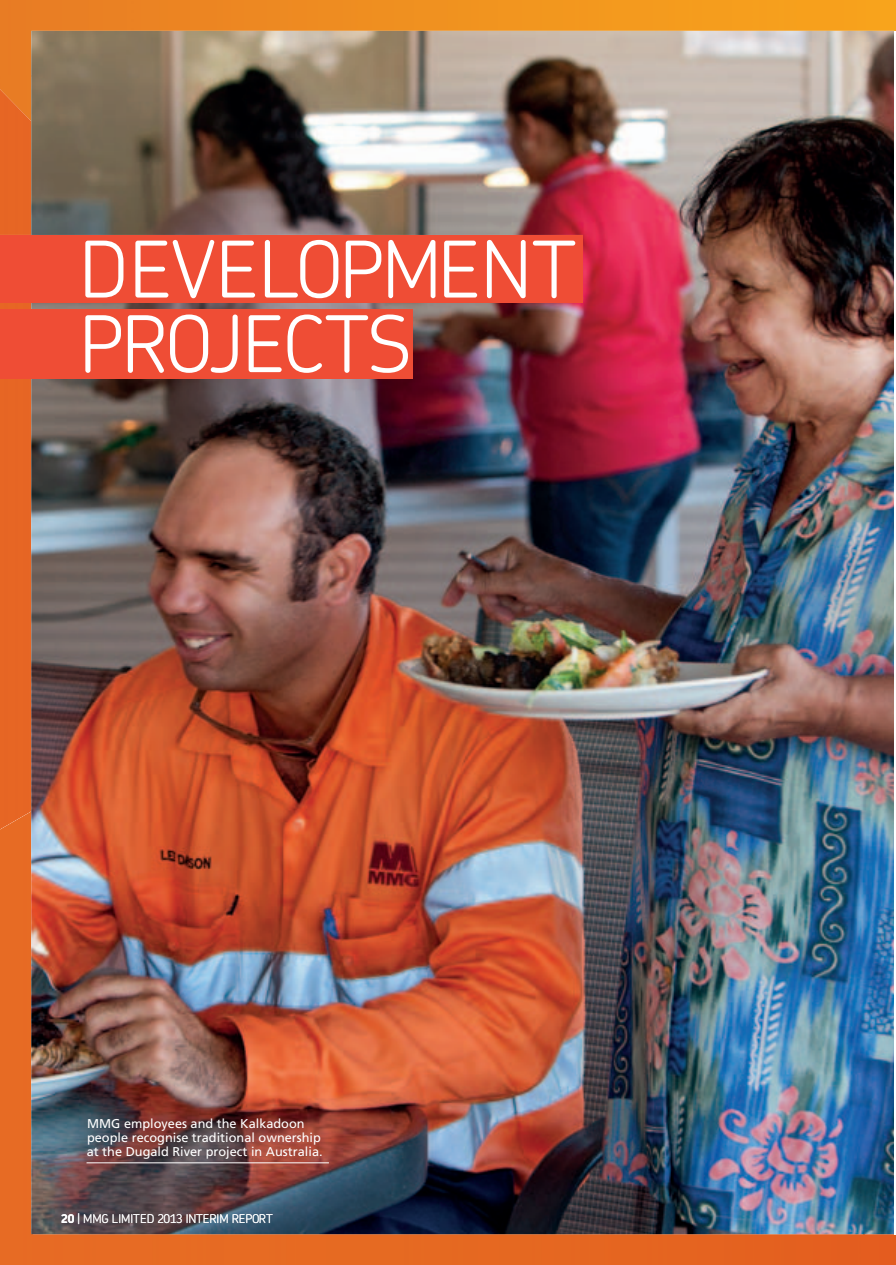
<style>
.page{position:relative;width:896px;height:1265px;background:#fff}
.page>*{position:absolute;margin:0;border:0;box-sizing:border-box;transform-origin:0 0}
.t1{font:300 78.15px/74.6px "Chevin";letter-spacing:-.02em;color:#fff}
.t2{font:12.75px/14.2px "Frutiger";color:#fff}
.t3{font:300 12px "Chevin";color:#fff}
.s1{font-weight:700}
</style>
<div class="page">
<div style="left:0;top:841px;width:32px;height:424px;background:#e76b24"></div>
<img style="left:864px;top:1234px;width:32px;height:31px">
<img style="left:32px;top:1234px;width:832px;height:31px">
<img style="left:0;top:0;width:896px;height:69px">
<div style="left:0;top:69px;width:31px;height:772px;background:#e76624"></div>
<img style="left:31px;top:31px;width:863px;height:1203px">
<hr style="left:894px;top:31px;width:2px;height:1203px;background:#fff">
<hr style="left:87px;top:1163px;width:242px;height:1px;background:#fff">
<div style="left:0;top:235px;width:583px;height:68px;background:#ef4d35"></div>
<div style="left:0;top:309px;width:413px;height:69px;background:#ef4d35"></div>
<h1 class="t1" style="left:79px;top:238px;width:499px">DEVELOPMENT<br>PROJECTS</h1>
<p class="t2" style="left:87px;top:1117px;width:237px">MMG employees and the Kalkadoon people recognise traditional ownership at the Dugald River project in Australia.</p>
<p class="t3" style="left:61px;top:1213px;width:213px"><span class="s1">20</span> | MMG LIMITED 2013 INTERIM REPORT</p>
</div>
